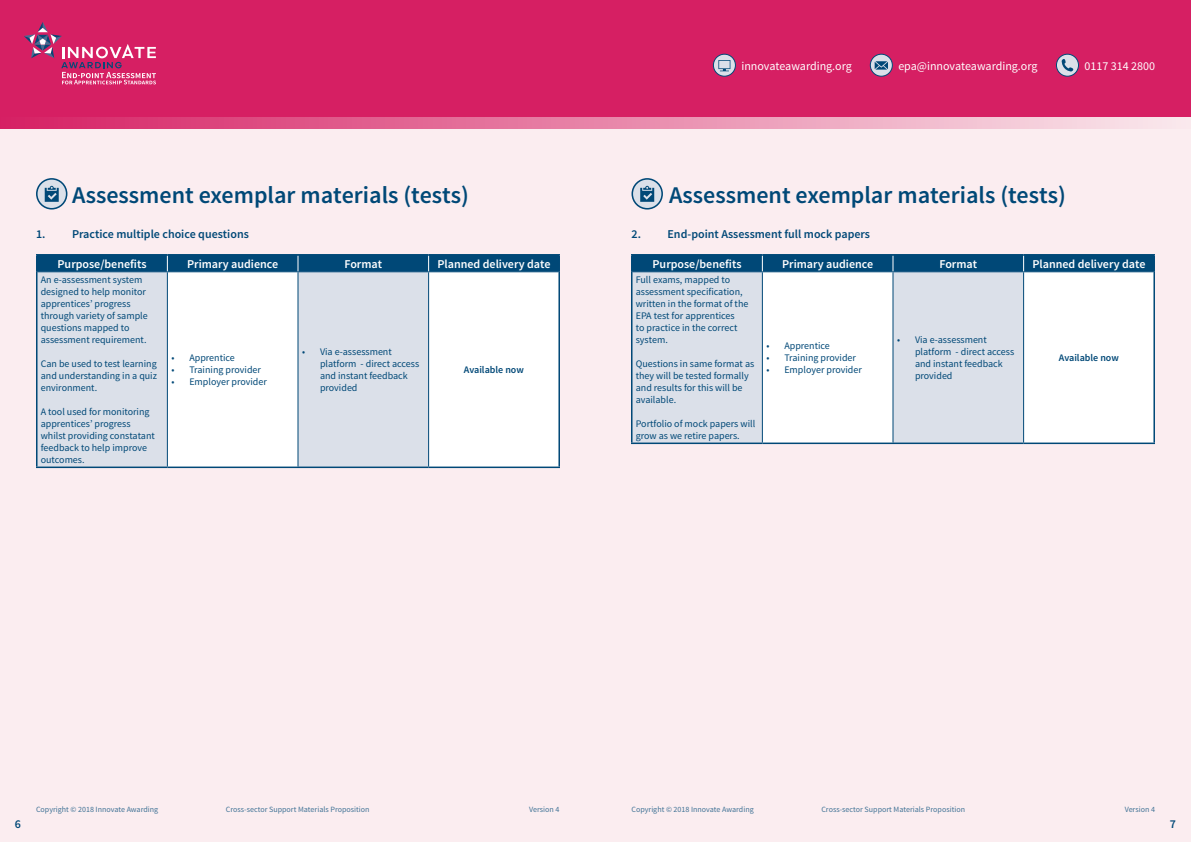
<style>
.page{position:relative;width:1191px;height:842px;background:#fbedf0}
.page>*{position:absolute;margin:0;border:0;box-sizing:border-box;transform-origin:0 0}
.t1{font:600 24px "Source Sans Pro";color:#004877}
.t2{font:600 12px "Source Sans Pro";color:#fff}
.t3{font:600 12px "Source Sans Pro";color:#004877}
.t4{font:12px "Source Sans Pro";color:#fff}
.t5{font:10px/12px "Source Sans Pro";color:#004877}
.t6{font:600 10px "Source Sans Pro";color:#004877}
.t7{font:8px "Source Sans Pro";color:#417396}
</style>
<div class="page">
<div style="left:632px;top:272px;width:130px;height:171px;background:#dbe0e9"></div>
<svg style="left:763px;top:272px;width:390px;height:171px;background:#f2f4f7"></svg>
<hr style="left:762px;top:272px;width:1px;height:171px;background:#004877">
<hr style="left:892px;top:272px;width:1px;height:171px;background:#004877">
<hr style="left:1023px;top:272px;width:1px;height:171px;background:#004877">
<hr style="left:631px;top:254px;width:131px;height:2px;background:#004877">
<hr style="left:762px;top:254px;width:131px;height:2px;background:#004877">
<hr style="left:893px;top:254px;width:130px;height:2px;background:#004877">
<hr style="left:1023px;top:254px;width:132px;height:2px;background:#004877">
<div style="left:631px;top:255px;width:524px;height:17px;background:#004877"></div>
<hr style="left:631px;top:272px;width:1px;height:171px;background:#004877">
<hr style="left:1153px;top:272px;width:2px;height:171px;background:#004877">
<hr style="left:631px;top:443px;width:131px;height:1px;background:#004877">
<hr style="left:762px;top:443px;width:131px;height:1px;background:#004877">
<hr style="left:893px;top:443px;width:130px;height:1px;background:#004877">
<hr style="left:1023px;top:443px;width:132px;height:1px;background:#004877">
<div style="left:38px;top:272px;width:129px;height:195px;background:#dbe0e9"></div>
<svg style="left:168px;top:272px;width:390px;height:195px;background:#f2f3f7"></svg>
<hr style="left:167px;top:272px;width:1px;height:195px;background:#004877">
<hr style="left:297px;top:272px;width:1px;height:195px;background:#004877">
<hr style="left:428px;top:272px;width:1px;height:195px;background:#004877">
<hr style="left:36px;top:254px;width:131px;height:2px;background:#004877">
<hr style="left:167px;top:254px;width:131px;height:2px;background:#004877">
<hr style="left:298px;top:254px;width:130px;height:2px;background:#004877">
<hr style="left:428px;top:254px;width:132px;height:2px;background:#004877">
<div style="left:36px;top:255px;width:524px;height:17px;background:#004877"></div>
<hr style="left:36px;top:272px;width:2px;height:195px;background:#004877">
<hr style="left:558px;top:272px;width:2px;height:195px;background:#004877">
<hr style="left:36px;top:467px;width:131px;height:1px;background:#004877">
<hr style="left:167px;top:467px;width:131px;height:1px;background:#004877">
<hr style="left:298px;top:467px;width:130px;height:1px;background:#004877">
<hr style="left:428px;top:467px;width:132px;height:1px;background:#004877">
<svg style="left:37px;top:179px;width:30px;height:30px"></svg>
<div style="left:36px;top:178px;width:31px;height:32px;border:2px solid #004877;border-radius:50%"></div>
<svg style="left:45px;top:186px;width:14px;height:16px"></svg>
<svg style="left:632px;top:179px;width:30px;height:30px"></svg>
<div style="left:631px;top:178px;width:32px;height:32px;border:2px solid #004877;border-radius:50%"></div>
<svg style="left:640px;top:186px;width:14px;height:16px"></svg>
<div style="left:0;top:0;width:1191px;height:116px;background:#d61f63"></div>
<svg style="left:24px;top:22px;width:132px;height:62px"></svg>
<svg style="left:0;top:116px;width:1191px;height:13px;background:#e67ca2"></svg>
<svg style="left:713px;top:54px;width:22px;height:22px"></svg>
<div style="left:713px;top:54px;width:22px;height:23px;border:1px solid #004877;border-radius:50%"></div>
<svg style="left:718px;top:60px;width:12px;height:11px"></svg>
<div style="left:870px;top:54px;width:22px;height:22px;background:#dbe0e9;border-radius:50%"></div>
<div style="left:870px;top:54px;width:22px;height:23px;border:1px solid #004877;border-radius:50%"></div>
<svg style="left:874px;top:61px;width:14px;height:9px"></svg>
<svg style="left:1056px;top:54px;width:22px;height:22px"></svg>
<div style="left:1056px;top:54px;width:22px;height:23px;border:1px solid #004877;border-radius:50%"></div>
<svg style="left:1061px;top:59px;width:12px;height:13px"></svg>
<p class="t4" style="left:741px;top:59px;width:112px">innovateawarding.org</p>
<p class="t4" style="left:898px;top:59px;width:141px">epa@innovateawarding.org</p>
<p class="t4" style="left:1084px;top:59px;width:72px">0117 314 2800</p>
<h1 class="t1" style="left:72px;top:180px;width:398px">Assessment exemplar materials (tests)</h1>
<h1 class="t1" style="left:669px;top:180px;width:398px">Assessment exemplar materials (tests)</h1>
<p class="t3" style="left:36px;top:227px;width:214px">1. Practice multiple choice questions</p>
<p class="t2" style="left:58px;top:256px;width:91px">Purpose/benefits</p>
<p class="t2" style="left:187px;top:256px;width:93px">Primary audience</p>
<p class="t2" style="left:344px;top:256px;width:39px">Format</p>
<p class="t2" style="left:437px;top:256px;width:114px">Planned delivery date</p>
<p class="t5" style="left:41px;top:274px;width:108px">An e-assessment system designed to help monitor apprentices’ progress through variety of sample questions mapped to assessment requirement.</p>
<p class="t5" style="left:41px;top:358px;width:118px;text-align:justify">Can be used to test learning and understanding in a quiz environment.</p>
<p class="t5" style="left:41px;top:406px;width:116px">A tool used for monitoring apprentices’ progress whilst providing constatant feedback to help improve outcomes.</p>
<p class="t5" style="left:320px;top:346px;width:101px;text-indent:-18px">• Via e-assessment platform - direct access and instant feedback provided</p>
<p class="t5" style="left:171px;top:352px;width:65px">• Apprentice</p>
<p class="t5" style="left:171px;top:364px;width:91px">• Training provider</p>
<p class="t5" style="left:171px;top:376px;width:97px">• Employer provider</p>
<p class="t6" style="left:464px;top:364px;width:61px">Available now</p>
<p class="t3" style="left:631px;top:227px;width:240px">2. End-point Assessment full mock papers</p>
<p class="t2" style="left:652px;top:256px;width:91px">Purpose/benefits</p>
<p class="t2" style="left:782px;top:256px;width:93px">Primary audience</p>
<p class="t2" style="left:939px;top:256px;width:39px">Format</p>
<p class="t2" style="left:1032px;top:256px;width:114px">Planned delivery date</p>
<p class="t5" style="left:636px;top:274px;width:114px">Full exams, mapped to assessment specification, written in the format of the<br>EPA test for apprentices<br>to practice in the correct system.</p>
<p class="t5" style="left:636px;top:358px;width:120px">Questions in same format as they will be tested formally and results for this will be available.</p>
<p class="t5" style="left:636px;top:418px;width:121px">Portfolio of mock papers will grow as we retire papers.</p>
<p class="t5" style="left:915px;top:334px;width:101px;text-indent:-18px">• Via e-assessment platform - direct access and instant feedback provided</p>
<p class="t5" style="left:766px;top:340px;width:65px">• Apprentice</p>
<p class="t5" style="left:766px;top:352px;width:91px">• Training provider</p>
<p class="t5" style="left:766px;top:364px;width:97px">• Employer provider</p>
<p class="t6" style="left:1059px;top:352px;width:61px">Available now</p>
<p class="t7" style="left:36px;top:804px;width:124px">Copyright © 2018 Innovate Awarding</p>
<p class="t7" style="left:226px;top:804px;width:145px">Cross-sector Support Materials Proposition</p>
<p class="t7" style="left:529px;top:804px;width:32px">Version 4</p>
<p class="t7" style="left:631px;top:804px;width:124px">Copyright © 2018 Innovate Awarding</p>
<p class="t7" style="left:821px;top:804px;width:145px">Cross-sector Support Materials Proposition</p>
<p class="t7" style="left:1124px;top:804px;width:32px">Version 4</p>
<p class="t3" style="left:15px;top:817px;width:8px">6</p>
<p class="t3" style="left:1169px;top:817px;width:8px">7</p>
</div>
